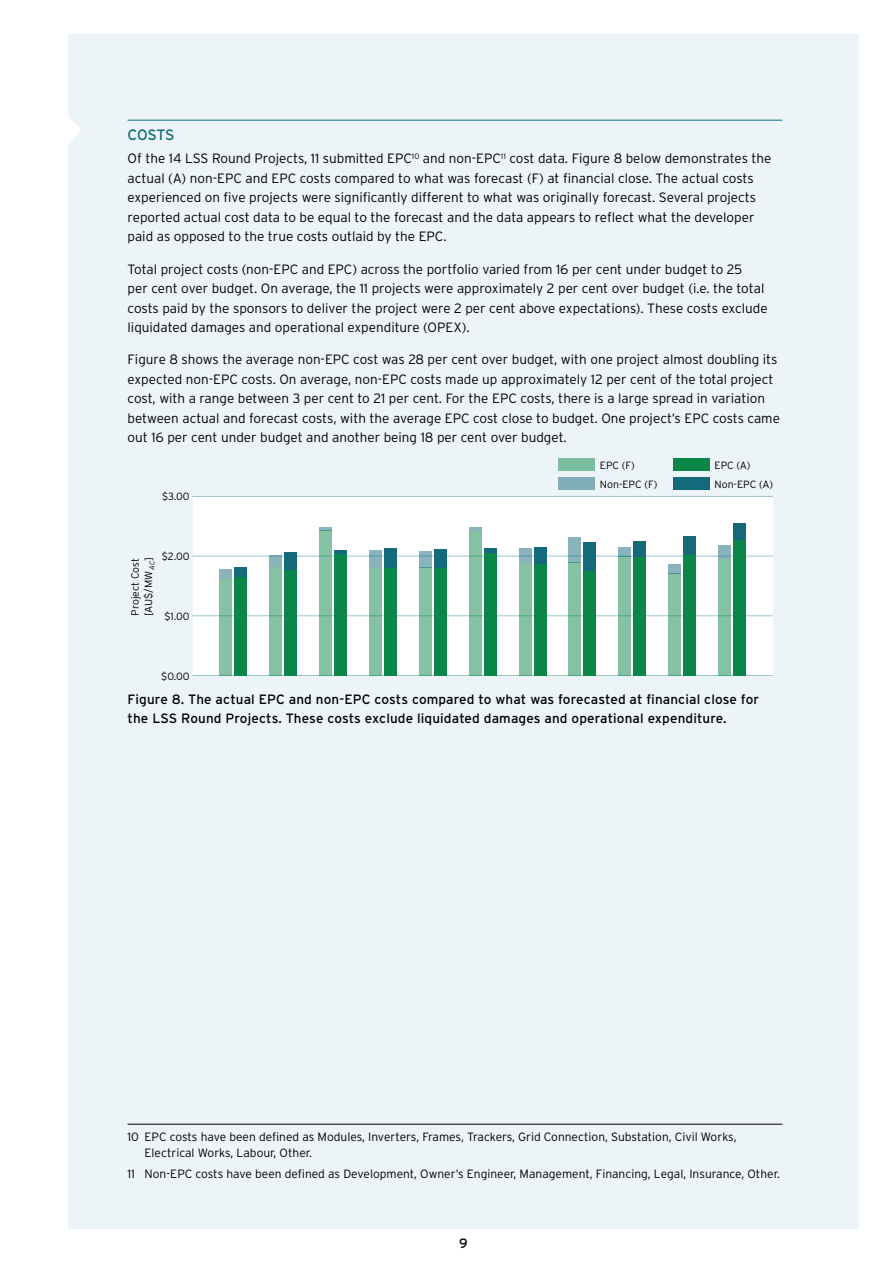
<style>
.page{position:relative;width:893px;height:1263px;background:#fff}
.page>*{position:absolute;margin:0;border:0;box-sizing:border-box;transform-origin:0 0}
.t1{font:15px "Interstate";letter-spacing:-.025em;color:#14697a}
.t2{font:300 13.5px/19.5px "Interstate";color:#000}
.t3{font:13.5px/19.5px "Interstate";letter-spacing:.01em;color:#000}
.t4{font:300 12px/16.5px "Interstate";color:#000}
.t5{font:300 10.5px/18.6px "Interstate";color:#000}
</style>
<div class="page">
<div style="left:68px;top:34px;width:791px;height:1195px;background:#ecf4f8"></div>
<svg style="left:68px;top:117px;width:13px;height:26px"></svg>
<hr style="left:128px;top:120px;width:654px;height:1px;background:#14697a">
<hr style="left:128px;top:1124px;width:654px;height:1px;background:#000">
<div style="left:193px;top:496px;width:579px;height:179px;background:#fff"></div>
<hr style="left:193px;top:615px;width:579px;height:1px;background:#98c7cc">
<hr style="left:193px;top:556px;width:579px;height:1px;background:#98c7cc">
<hr style="left:193px;top:496px;width:579px;height:1px;background:#98c7cc">
<hr style="left:193px;top:675px;width:579px;height:1px;background:#98c7cc">
<div style="left:558px;top:458px;width:36px;height:13px;background:#7abda0"></div>
<div style="left:558px;top:477px;width:36px;height:13px;background:#80aeb9"></div>
<div style="left:673px;top:458px;width:36px;height:13px;background:#098648"></div>
<div style="left:673px;top:477px;width:36px;height:13px;background:#14697a"></div>
<div style="left:219px;top:579px;width:13px;height:96px;background:#84c2a3"></div>
<div style="left:219px;top:570px;width:13px;height:9px;background:#89b4bc"></div>
<div style="left:234px;top:577px;width:13px;height:98px;background:#098648"></div>
<div style="left:234px;top:567px;width:13px;height:10px;background:#14697a"></div>
<div style="left:269px;top:567px;width:13px;height:108px;background:#84c2a3"></div>
<svg style="left:269px;top:555px;width:13px;height:12px"></svg>
<div style="left:284px;top:570px;width:13px;height:105px;background:#098648"></div>
<div style="left:284px;top:553px;width:13px;height:17px;background:#14697a"></div>
<div style="left:319px;top:530px;width:13px;height:145px;background:#84c2a3"></div>
<svg style="left:319px;top:527px;width:13px;height:3px"></svg>
<div style="left:334px;top:554px;width:13px;height:121px;background:#098648"></div>
<hr style="left:334px;top:550px;width:13px;height:4px;background:#14697a">
<div style="left:369px;top:568px;width:13px;height:107px;background:#84c2a3"></div>
<svg style="left:369px;top:551px;width:13px;height:17px"></svg>
<div style="left:384px;top:568px;width:12px;height:107px;background:#098648"></div>
<div style="left:384px;top:549px;width:12px;height:19px;background:#14697a"></div>
<div style="left:419px;top:567px;width:12px;height:108px;background:#84c2a3"></div>
<svg style="left:419px;top:551px;width:12px;height:16px"></svg>
<div style="left:434px;top:567px;width:12px;height:108px;background:#098648"></div>
<div style="left:434px;top:549px;width:12px;height:18px;background:#14697a"></div>
<div style="left:469px;top:531px;width:12px;height:144px;background:#84c2a3"></div>
<hr style="left:469px;top:527px;width:12px;height:4px;background:#89b4bc">
<div style="left:484px;top:553px;width:12px;height:122px;background:#098648"></div>
<div style="left:484px;top:548px;width:12px;height:5px;background:#14697a"></div>
<div style="left:519px;top:563px;width:12px;height:112px;background:#84c2a3"></div>
<svg style="left:519px;top:548px;width:12px;height:15px"></svg>
<div style="left:534px;top:564px;width:12px;height:111px;background:#098648"></div>
<div style="left:534px;top:547px;width:12px;height:17px;background:#14697a"></div>
<div style="left:569px;top:562px;width:12px;height:113px;background:#84c2a3"></div>
<svg style="left:569px;top:537px;width:12px;height:25px"></svg>
<div style="left:584px;top:570px;width:12px;height:105px;background:#098648"></div>
<div style="left:584px;top:542px;width:12px;height:28px;background:#14697a"></div>
<div style="left:619px;top:556px;width:12px;height:119px;background:#84c2a3"></div>
<div style="left:619px;top:547px;width:12px;height:9px;background:#89b4bc"></div>
<div style="left:634px;top:557px;width:12px;height:118px;background:#098648"></div>
<div style="left:634px;top:541px;width:12px;height:16px;background:#14697a"></div>
<div style="left:669px;top:573px;width:12px;height:102px;background:#84c2a3"></div>
<div style="left:669px;top:564px;width:12px;height:9px;background:#89b4bc"></div>
<div style="left:683px;top:554px;width:13px;height:121px;background:#098648"></div>
<div style="left:683px;top:536px;width:13px;height:18px;background:#14697a"></div>
<div style="left:718px;top:559px;width:13px;height:116px;background:#84c2a3"></div>
<svg style="left:718px;top:545px;width:13px;height:14px"></svg>
<div style="left:733px;top:540px;width:13px;height:135px;background:#098648"></div>
<div style="left:733px;top:524px;width:13px;height:16px;background:#14697a"></div>
<p class="t1" style="left:128px;top:126px;width:49px">COSTS</p>
<p class="t2" style="left:128px;top:149px;width:645px">Of the 14 LSS Round Projects, 11 submitted EPC<sup>10</sup> and non-EPC<sup>11</sup> cost data. Figure 8 below demonstrates the actual (A) non-EPC and EPC costs compared to what was forecast (F) at financial close. The actual costs experienced on five projects were significantly different to what was originally forecast. Several projects reported actual cost data to be equal to the forecast and the data appears to reflect what the developer paid as opposed to the true costs outlaid by the EPC.</p>
<p class="t2" style="left:128px;top:259px;width:642px">Total project costs (non-EPC and EPC) across the portfolio varied from 16 per cent under budget to 25<br>per cent over budget. On average, the 11 projects were approximately 2 per cent over budget (i.e. the total costs paid by the sponsors to deliver the project were 2 per cent above expectations). These costs exclude liquidated damages and operational expenditure (OPEX).</p>
<p class="t2" style="left:128px;top:350px;width:654px">Figure 8 shows the average non-EPC cost was 28 per cent over budget, with one project almost doubling its expected non-EPC costs. On average, non-EPC costs made up approximately 12 per cent of the total project cost, with a range between 3 per cent to 21 per cent. For the EPC costs, there is a large spread in variation between actual and forecast costs, with the average EPC cost close to budget. One project’s EPC costs came out 16 per cent under budget and another being 18 per cent over budget.</p>
<p class="t5" style="left:162px;top:487px;width:29px">$3.00</p>
<p class="t5" style="left:162px;top:547px;width:29px">$2.00</p>
<p class="t5" style="left:129px;top:616px;width:61px;line-height:13.2px;rotate:-90deg">Project Cost [AU$/MW <sub>AC</sub>]</p>
<p class="t5" style="left:164px;top:607px;width:27px">$1.00</p>
<p class="t5" style="left:161px;top:667px;width:30px">$0.00</p>
<p class="t5" style="left:600px;top:456px;width:59px">EPC (F)<br>Non-EPC (F)</p>
<p class="t5" style="left:714px;top:456px;width:60px">EPC (A)<br>Non-EPC (A)</p>
<p class="t3" style="left:128px;top:689px;width:633px">Figure 8. The actual EPC and non-EPC costs compared to what was forecasted at financial close for the LSS Round Projects. These costs exclude liquidated damages and operational expenditure.</p>
<p class="t4" style="left:145px;top:1128px;width:593px;text-indent:-17px">10 EPC costs have been defined as Modules, Inverters, Frames, Trackers, Grid Connection, Substation, Civil Works,<br>Electrical Works, Labour, Other.</p>
<p class="t4" style="left:128px;top:1165px;width:654px">11 Non-EPC costs have been defined as Development, Owner’s Engineer, Management, Financing, Legal, Insurance, Other.</p>
<p class="t3" style="left:459px;top:1234px;width:10px">9</p>
</div>
